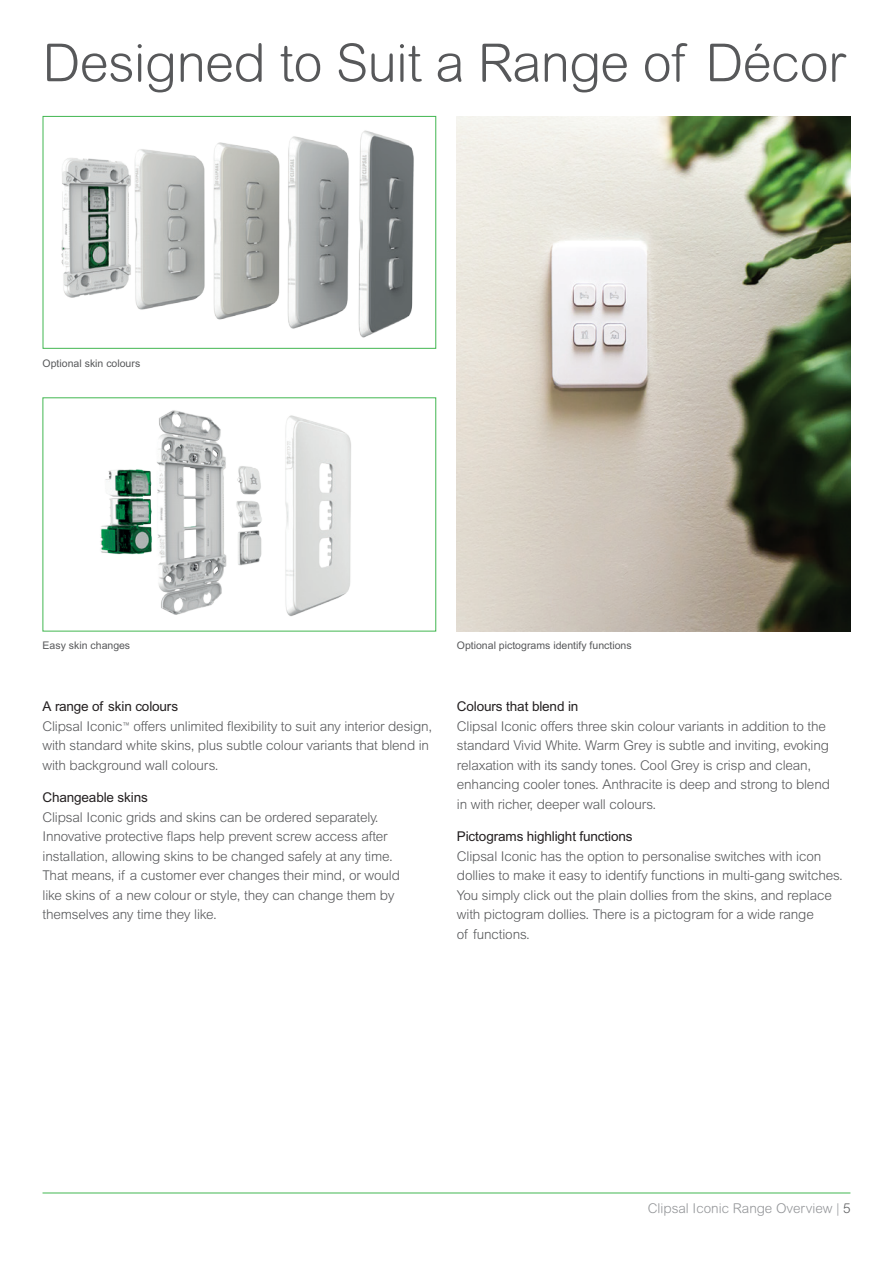
<style>
.page{position:relative;width:893px;height:1263px;background:#fff}
.page>*{position:absolute;margin:0;border:0;box-sizing:border-box;transform-origin:0 0}
.SecHead_35pt_Grey{font:300 52.5px "Arial Rounded MT Pro";letter-spacing:-.01em;color:#57585a}
.body{font:300 13.5px/19.5px "Arial MT Pro";letter-spacing:-.01em;color:#57585a}
.t1{font:300 13.5px "Arial Rounded MT Pro";color:#939598}
.Small_txt{font:10.5px "Arial MT Pro";color:#57585a}
.s1{font-weight:400;color:#231f20}
.s2{color:#57585a}
</style>
<div class="page">
<hr style="left:43px;top:1192px;width:807px;height:1px;background:#42b751">
<img style="left:61px;top:130px;width:353px;height:208px">
<div style="left:43px;top:116px;width:393px;height:233px;border:1px solid #42b751"></div>
<img style="left:457px;top:116px;width:393px;height:515px">
<img style="left:100px;top:410px;width:251px;height:207px">
<div style="left:43px;top:397px;width:393px;height:234px;border:1px solid #42b751"></div>
<p class="SecHead_35pt_Grey" style="left:43px;top:32px;width:804px">Designed to Suit a Range of Décor</p>
<p class="Small_txt" style="left:43px;top:357px;width:99px">Optional skin colours</p>
<p class="Small_txt" style="left:43px;top:639px;width:89px">Easy skin changes</p>
<p class="Small_txt" style="left:457px;top:639px;width:176px">Optional pictograms identify functions</p>
<p class="body" style="left:43px;top:697px;width:391px"><span class="s1">A range of skin colours<br></span>Clipsal Iconic<sup>™</sup> offers unlimited flexibility to suit any interior design, with standard white skins, plus subtle colour variants that blend in with background wall colours.</p>
<p class="body" style="left:43px;top:788px;width:359px"><span class="s1">Changeable skins<br></span>Clipsal Iconic grids and skins can be ordered separately.<br>Innovative protective flaps help prevent screw access after installation, allowing skins to be changed safely at any time.<br>That means, if a customer ever changes their mind, or would like skins of a new colour or style, they can change them by themselves any time they like.</p>
<p class="body" style="left:457px;top:697px;width:375px"><span class="s1">Colours that blend in<br></span>Clipsal Iconic offers three skin colour variants in addition to the standard Vivid White. Warm Grey is subtle and inviting, evoking relaxation with its sandy tones. Cool Grey is crisp and clean, enhancing cooler tones. Anthracite is deep and strong to blend in with richer, deeper wall colours.</p>
<p class="body" style="left:457px;top:827px;width:388px"><span class="s1">Pictograms highlight functions<br></span>Clipsal Iconic has the option to personalise switches with icon dollies to make it easy to identify functions in multi-gang switches.<br>You simply click out the plain dollies from the skins, and replace with pictogram dollies. There is a pictogram for a wide range<br>of functions.</p>
<p class="t1" style="left:648px;top:1201px;width:204px">Clipsal Iconic Range Overview | <span class="s2">5</span></p>
</div>
